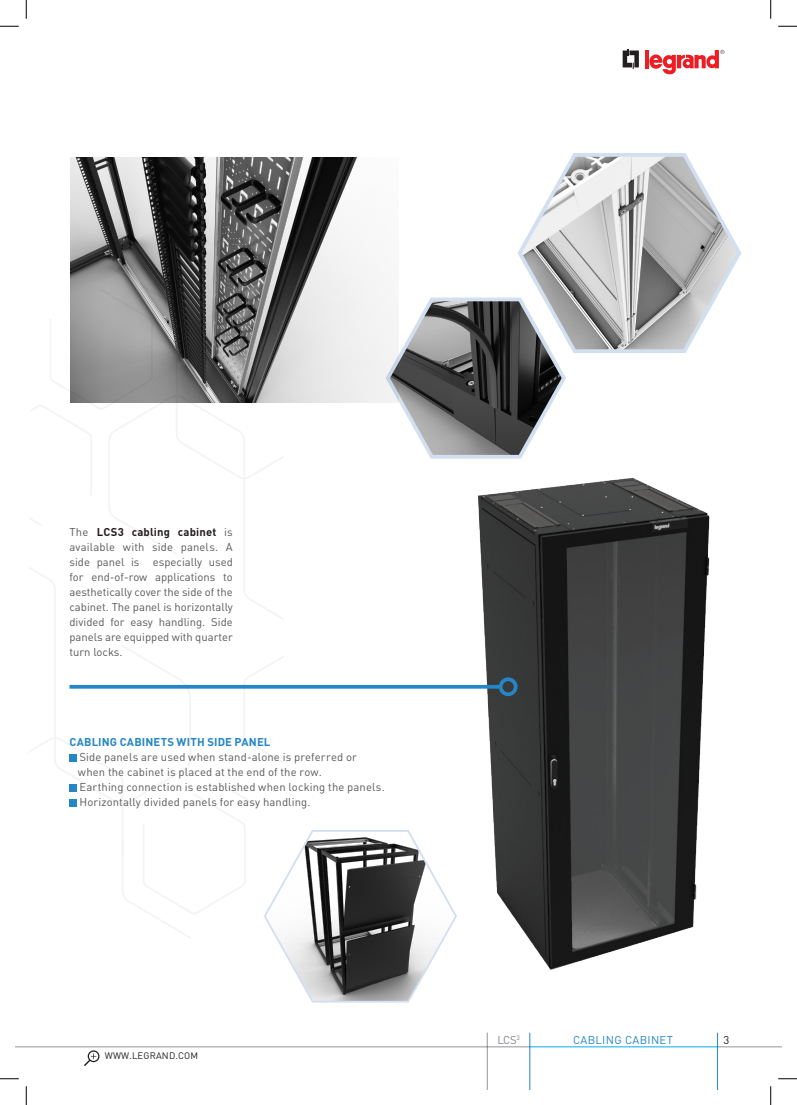
<style>
.page{position:relative;width:797px;height:1105px;background:#fff}
.page>*{position:absolute;margin:0;border:0;box-sizing:border-box;transform-origin:0 0}
.t1{font:11.25px/15px "DIN Pro";letter-spacing:.01em;color:#57585a;text-align:justify}
.t2{font:700 11.25px "DIN Pro";letter-spacing:.01em;color:#2486c7}
.t3{font:11.25px "DIN Pro";letter-spacing:.03em;color:#2486c7}
.t4{font:11.25px "DIN Pro";color:#808285}
.t5{font:11.25px "DIN Pro";color:#231f20}
.t6{font:9.38px "DIN Pro";letter-spacing:.02em;color:#231f20}
.t7{font:6.5px "DIN Pro";color:#808285}
.s1{font-weight:700;color:#231f20}
</style>
<div class="page">
<div style="left:88px;top:1050px;width:11px;height:12px;border:1px solid #231f20;border-radius:50%"></div>
<svg style="left:84px;top:1053px;width:12px;height:13px"></svg>
<svg style="left:622px;top:49px;width:17px;height:20px"></svg>
<svg style="left:645px;top:50px;width:3px;height:18px"></svg>
<svg style="left:649px;top:50px;width:75px;height:25px"></svg>
<hr style="left:529px;top:1046px;width:188px;height:1px;background:#00aeef">
<hr style="left:717px;top:1046px;width:64px;height:1px;background:#939598">
<hr style="left:529px;top:1033px;width:1px;height:56px;background:#2486c7">
<hr style="left:717px;top:1033px;width:1px;height:56px;background:#2486c7">
<hr style="left:16px;top:1046px;width:513px;height:1px;background:#939598">
<hr style="left:487px;top:1033px;width:1px;height:56px;background:#939598">
<svg style="left:109px;top:496px;width:174px;height:123px"></svg>
<svg style="left:70px;top:239px;width:213px;height:257px"></svg>
<img style="left:458px;top:477px;width:252px;height:493px">
<img style="left:31px;top:319px;width:39px;height:103px">
<svg style="left:518px;top:153px;width:224px;height:200px"></svg>
<svg style="left:398px;top:294px;width:170px;height:165px"></svg>
<img style="left:71px;top:158px;width:327px;height:245px">
<svg style="left:458px;top:685px;width:41px;height:4px"></svg>
<div style="left:499px;top:677px;width:18px;height:19px;border:4px solid #2486c7;border-radius:50%"></div>
<svg style="left:28px;top:655px;width:430px;height:348px"></svg>
<svg style="left:0;top:25px;width:19px;height:2px"></svg>
<svg style="left:778px;top:25px;width:19px;height:2px"></svg>
<svg style="left:0;top:1078px;width:19px;height:1px"></svg>
<svg style="left:778px;top:1078px;width:19px;height:1px"></svg>
<svg style="left:25px;top:0;width:2px;height:19px"></svg>
<svg style="left:25px;top:1086px;width:2px;height:19px"></svg>
<svg style="left:770px;top:0;width:1px;height:19px"></svg>
<svg style="left:770px;top:1086px;width:1px;height:19px"></svg>
<p class="t1" style="left:69px;top:524px;width:165px">The <span class="s1">LCS3 cabling cabinet</span> is available with side panels. A side panel is especially used for end-of-row applications to aesthetically cover the side of the cabinet. The panel is horizontally divided for easy handling. Side panels are equipped with quarter turn locks.</p>
<p class="t2" style="left:69px;top:735px;width:202px">CABLING CABINETS WITH SIDE PANEL</p>
<p class="t1" style="left:78px;top:749px;width:308px;text-align:left">Side panels are used when stand-alone is preferred or when the cabinet is placed at the end of the row.<br>Earthing connection is established when locking the panels.<br>Horizontally divided panels for easy handling.</p>
<p class="t6" style="left:105px;top:1048px;width:95px">WWW.LEGRAND.COM</p>
<p class="t7" style="left:516px;top:1033px;width:5px">3</p>
<p class="t4" style="left:497px;top:1031px;width:21px">LCS</p>
<p class="t3" style="left:573px;top:1031px;width:101px">CABLING CABINET</p>
<p class="t5" style="left:723px;top:1031px;width:7px">3</p>
</div>
